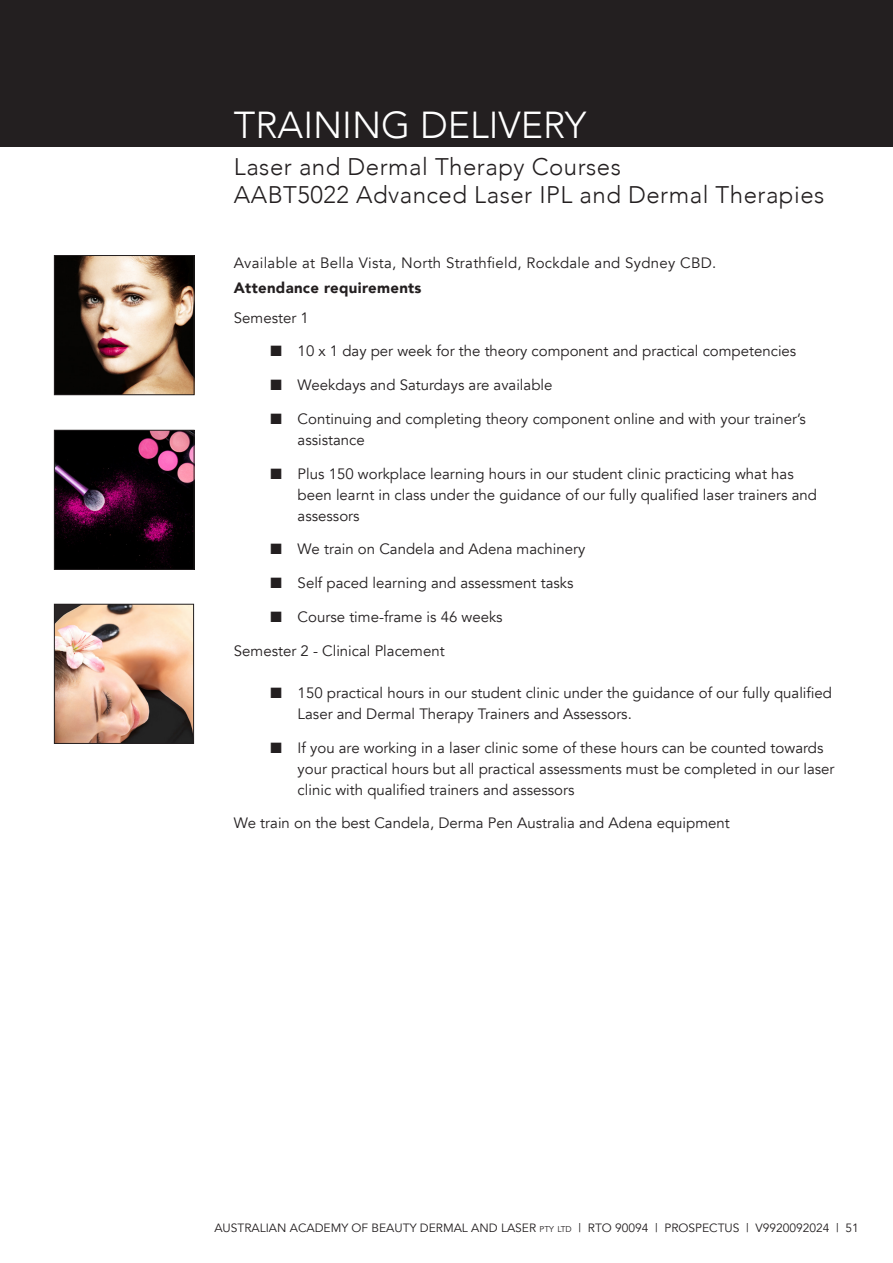
<style>
.page{position:relative;width:893px;height:1263px;background:#fff}
.page>*{position:absolute;margin:0;border:0;box-sizing:border-box;transform-origin:0 0}
.TOC_-_Heading_Top_of_Page{font:300 37.5px "Avenir";color:#fff}
.subheading_top_of_page{font:300 24px "Avenir";letter-spacing:.02em;color:#231f20}
.t1{font:15px/21px "Avenir";color:#231f20}
.t2{font:15px "Avenir";letter-spacing:.02em;color:#231f20}
.Body_Bold{font:900 15px "Avenir";letter-spacing:.02em;color:#231f20}
.t3{font:12px "Avenir";color:#231f20}
.s1{font-size:8.4px}
</style>
<div class="page">
<img style="left:56px;top:432px;width:136px;height:136px">
<div style="left:54px;top:430px;width:140px;height:140px;border:1px solid #231f20"></div>
<img style="left:56px;top:257px;width:136px;height:136px">
<div style="left:54px;top:255px;width:140px;height:140px;border:1px solid #231f20"></div>
<img style="left:56px;top:606px;width:136px;height:136px">
<div style="left:54px;top:604px;width:140px;height:140px;border:1px solid #231f20"></div>
<div style="left:0;top:0;width:893px;height:146px;background:#231f20"></div>
<p class="TOC_-_Heading_Top_of_Page" style="left:234px;top:103px;width:354px">TRAINING DELIVERY</p>
<p class="subheading_top_of_page" style="left:234px;top:152px;width:389px">Laser and Dermal Therapy Courses</p>
<p class="subheading_top_of_page" style="left:234px;top:180px;width:592px">AABT5022 Advanced Laser IPL and Dermal Therapies</p>
<p class="t2" style="left:234px;top:254px;width:484px">Available at Bella Vista, North Strathfield, Rockdale and Sydney CBD.</p>
<p class="Body_Bold" style="left:234px;top:275px;width:189px">Attendance requirements</p>
<p class="t1" style="left:234px;top:307px;width:76px">Semester 1</p>
<p class="t1" style="left:271px;top:341px;width:527px">■ 10 x 1 day per week for the theory component and practical competencies</p>
<p class="t1" style="left:271px;top:375px;width:283px">■ Weekdays and Saturdays are available</p>
<p class="t1" style="left:298px;top:408px;width:510px;text-indent:-27px">■ Continuing and completing theory component online and with your trainer’s assistance</p>
<p class="t1" style="left:298px;top:463px;width:521px;text-indent:-27px">■ Plus 150 workplace learning hours in our student clinic practicing what has been learnt in class under the guidance of our fully qualified laser trainers and assessors</p>
<p class="t1" style="left:271px;top:539px;width:316px">■ We train on Candela and Adena machinery</p>
<p class="t1" style="left:271px;top:573px;width:304px">■ Self paced learning and assessment tasks</p>
<p class="t1" style="left:271px;top:606px;width:234px">■ Course time-frame is 46 weeks</p>
<p class="t1" style="left:234px;top:640px;width:212px">Semester 2 - Clinical Placement</p>
<p class="t1" style="left:298px;top:682px;width:536px;text-indent:-27px">■ 150 practical hours in our student clinic under the guidance of our fully qualified<br>Laser and Dermal Therapy Trainers and Assessors.</p>
<p class="t1" style="left:298px;top:737px;width:538px;text-indent:-27px">■ If you are working in a laser clinic some of these hours can be counted towards your practical hours but all practical assessments must be completed in our laser clinic with qualified trainers and assessors</p>
<p class="t1" style="left:234px;top:813px;width:497px">We train on the best Candela, Derma Pen Australia and Adena equipment</p>
<p class="t3" style="left:214px;top:1221px;width:646px">AUSTRALIAN ACADEMY OF BEAUTY DERMAL AND LASER <span class="s1">pty ltd</span> | RTO 90094 | PROSPECTUS | V9920092024 | 51</p>
</div>
